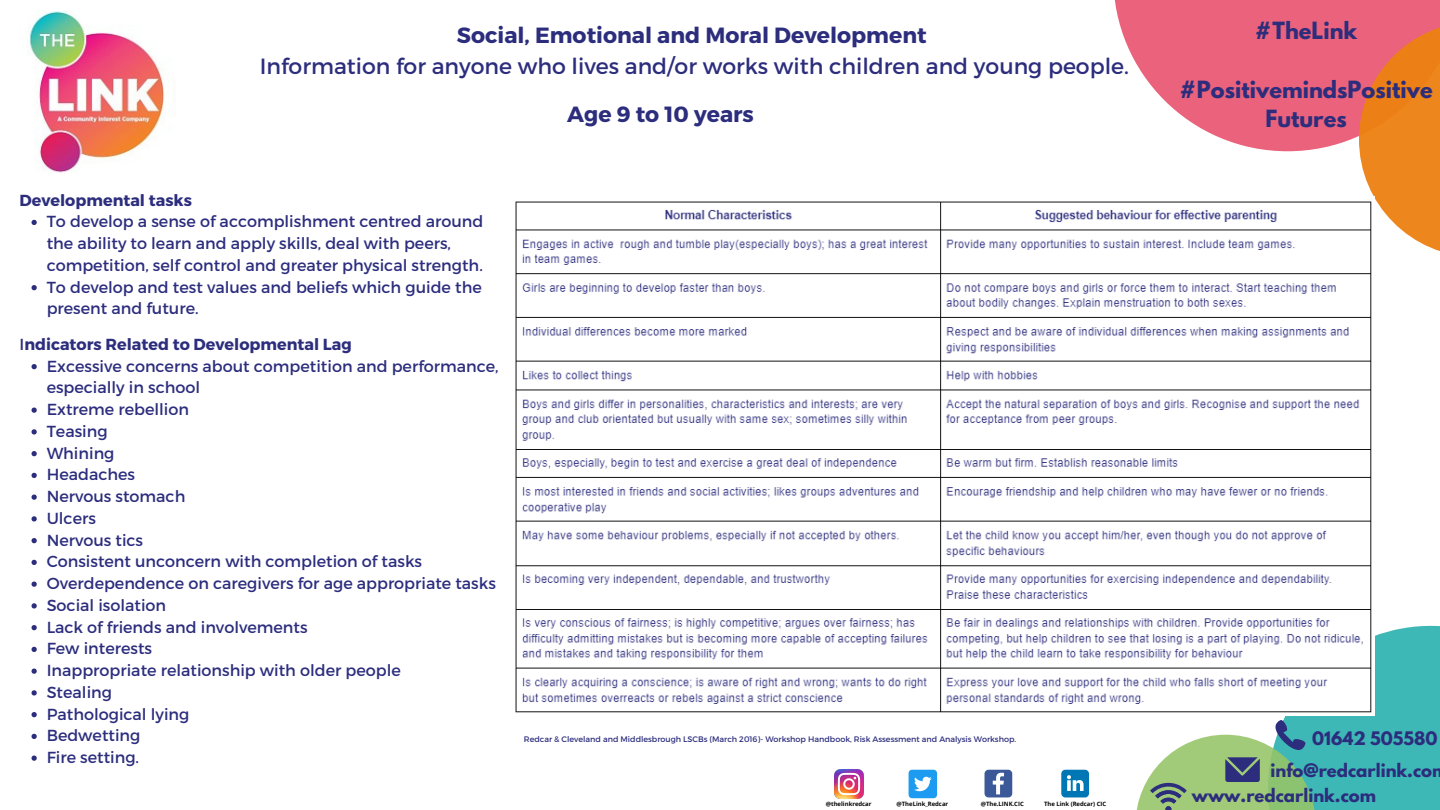
<style>
.page{position:relative;width:1440px;height:810px;background:#fff}
.page>*{position:absolute;margin:0;border:0;box-sizing:border-box;transform-origin:0 0}
.t1{font:22px "Montserrat";color:#2c2d7d}
.t2{font:700 22px "Montserrat";color:#2c2d7d}
.t3{font:700 21px "League Spartan";color:#2c2d7d}
.t4{font:700 16.5px "League Spartan";color:#2c2d7d}
.t5{font:16px/21.8px "Montserrat";color:#2c2d7d}
.t6{font:700 16px "Montserrat";color:#2c2d7d}
.t7{font:8px "Montserrat";color:#2c2d7d}
.t8{font:700 5.9px "Open Sans";color:#000}
.s1{font-weight:400}
</style>
<div class="page">
<img style="left:29px;top:11px;width:136px;height:162px">
<svg style="left:1114px;top:0;width:326px;height:151px;fill:#ea627b"></svg>
<svg style="left:1359px;top:22px;width:81px;height:229px;background:#ed893d"></svg>
<img style="left:835px;top:770px;width:28px;height:28px">
<svg style="left:985px;top:770px;width:27px;height:27px"></svg>
<svg style="left:1061px;top:770px;width:28px;height:27px"></svg>
<div style="left:909px;top:770px;width:28px;height:28px;background:#1d9bf0;border-radius:4px"></div>
<svg style="left:914px;top:777px;width:18px;height:14px"></svg>
<svg style="left:1136px;top:735px;width:90px;height:75px;fill:#a1cb79"></svg>
<svg style="left:1150px;top:783px;width:37px;height:27px"></svg>
<svg style="left:1226px;top:625px;width:214px;height:185px;background:#57b9ad"></svg>
<img style="left:515px;top:196px;width:860px;height:519px">
<svg style="left:32px;top:364px;width:5px;height:5px"></svg>
<svg style="left:32px;top:408px;width:5px;height:5px"></svg>
<svg style="left:32px;top:429px;width:5px;height:6px"></svg>
<svg style="left:32px;top:451px;width:5px;height:5px"></svg>
<svg style="left:32px;top:473px;width:5px;height:5px"></svg>
<svg style="left:32px;top:495px;width:5px;height:5px"></svg>
<svg style="left:32px;top:516px;width:5px;height:6px"></svg>
<svg style="left:32px;top:538px;width:5px;height:5px"></svg>
<svg style="left:32px;top:560px;width:5px;height:5px"></svg>
<svg style="left:32px;top:582px;width:5px;height:5px"></svg>
<svg style="left:32px;top:603px;width:5px;height:6px"></svg>
<svg style="left:32px;top:625px;width:5px;height:5px"></svg>
<svg style="left:32px;top:647px;width:5px;height:5px"></svg>
<svg style="left:32px;top:669px;width:5px;height:5px"></svg>
<svg style="left:32px;top:690px;width:5px;height:6px"></svg>
<svg style="left:32px;top:712px;width:5px;height:5px"></svg>
<svg style="left:32px;top:734px;width:5px;height:5px"></svg>
<svg style="left:32px;top:756px;width:5px;height:5px"></svg>
<svg style="left:32px;top:220px;width:5px;height:5px"></svg>
<svg style="left:32px;top:285px;width:5px;height:5px"></svg>
<h1 class="t2" style="left:457px;top:21px;width:471px">Social, Emotional and Moral Development</h1>
<h1 class="t1" style="left:260px;top:52px;width:870px">Information for anyone who lives and/or works with children and young people.</h1>
<h2 class="t3" style="left:1255px;top:20px;width:104px">#TheLink</h2>
<h2 class="t3" style="left:1179px;top:79px;width:255px">#PositivemindsPositive</h2>
<p class="t6" style="left:20px;top:189px;width:174px">Developmental tasks</p>
<p class="t5" style="left:47px;top:210px;width:438px">To develop a sense of accomplishment centred around the ability to learn and apply skills, deal with peers, competition, self control and greater physical strength.<br>To develop and test values and beliefs which guide the present and future.</p>
<p class="t6" style="left:20px;top:334px;width:334px"><span class="s1">I</span>ndicators Related to Developmental Lag</p>
<p class="t5" style="left:47px;top:354px;width:453px">Excessive concerns about competition and performance, especially in school<br>Extreme rebellion<br>Teasing<br>Whining<br>Headaches<br>Nervous stomach<br>Ulcers<br>Nervous tics<br>Consistent unconcern with completion of tasks<br>Overdependence on caregivers for age appropriate tasks<br>Social isolation<br>Lack of friends and involvements<br>Few interests<br>Inappropriate relationship with older people<br>Stealing<br>Pathological lying<br>Bedwetting<br>Fire setting.</p>
<h1 class="t2" style="left:567px;top:99px;width:188px">Age 9 to 10 years</h1>
<h2 class="t3" style="left:1265px;top:108px;width:83px">Futures</h2>
<p class="t7" style="left:524px;top:734px;width:494px">Redcar &amp; Cleveland and Middlesbrough LSCBs (March 2016)- Workshop Handbook, Risk Assessment and Analysis Workshop.</p>
<p class="t8" style="left:826px;top:799px;width:47px">@thelinkredcar</p>
<p class="t8" style="left:897px;top:799px;width:53px">@TheLink_Redcar</p>
<p class="t8" style="left:981px;top:799px;width:45px">@The.LINK.CIC</p>
<p class="t8" style="left:1044px;top:799px;width:64px">The Link (Redcar) CIC</p>
<p class="t4" style="left:1312px;top:730px;width:127px">01642 505580</p>
<p class="t4" style="left:1270px;top:762px;width:163px">info@redcarlink.co</p>
<p class="t4" style="left:1192px;top:787px;width:186px">www.redcarlink.com</p>
</div>
